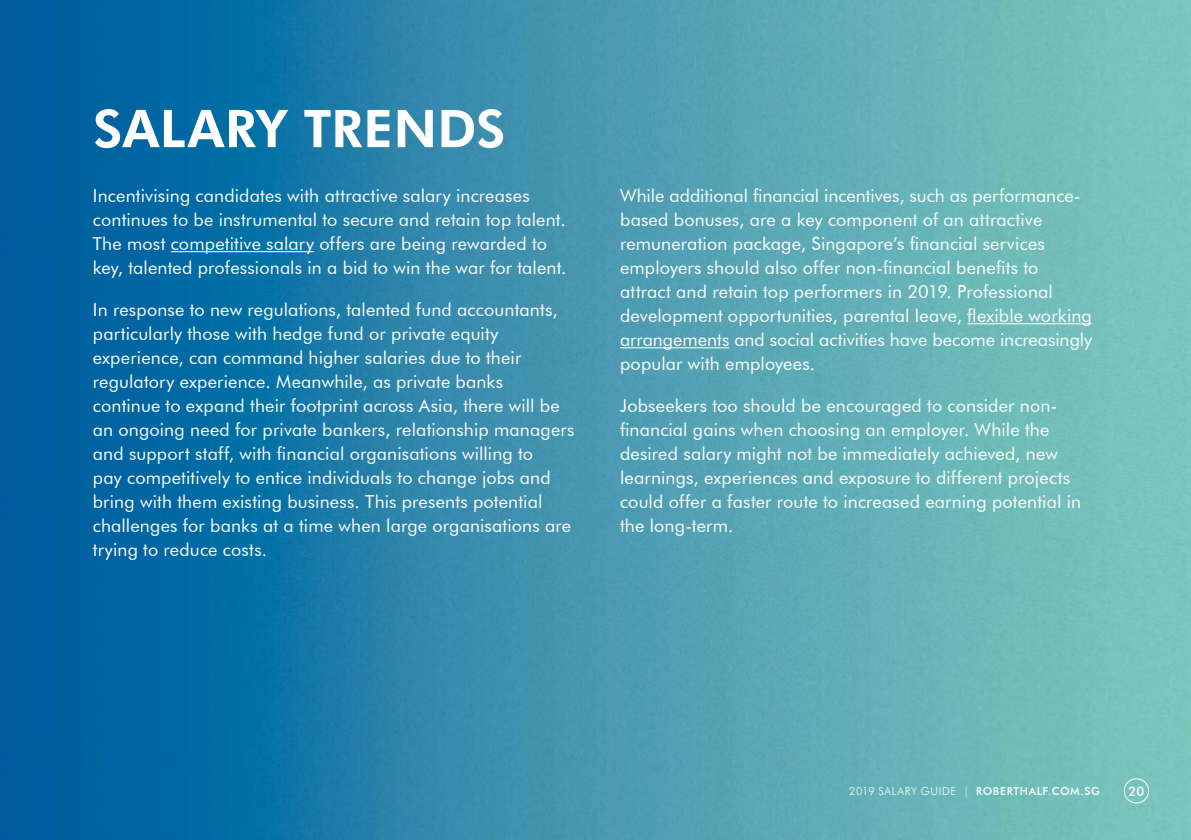
<style>
.page{position:relative;width:1191px;height:840px;background:#fff}
.page>*{position:absolute;margin:0;border:0;box-sizing:border-box;transform-origin:0 0}
.t1{font:800 52px "Futura BT";letter-spacing:.005em;color:#fff}
.t2{font:18px/24px "Futura BT";letter-spacing:.01em;color:#fff}
.t3{font:500 13px "Futura BT";color:#fff}
.t4{font:500 11px "Futura BT";letter-spacing:.06em;color:#fff}
.s1{font-weight:300}
</style>
<div class="page">
<img style="left:0;top:0;width:1191px;height:839px">
<hr style="left:171px;top:251px;width:143px;height:1px;background:#fff">
<hr style="left:967px;top:323px;width:124px;height:1px;background:#fff">
<hr style="left:620px;top:347px;width:109px;height:1px;background:#fff">
<div style="left:1124px;top:778px;width:24px;height:24px;border:1px solid #fff;border-radius:50%"></div>
<h1 class="t1" style="left:93px;top:97px;width:413px">SALARY TRENDS</h1>
<p class="t2" style="left:93px;top:183px;width:475px">Incentivising candidates with attractive salary increases continues to be instrumental to secure and retain top talent.<br>The most competitive salary offers are being rewarded to key, talented professionals in a bid to win the war for talent.</p>
<p class="t2" style="left:93px;top:297px;width:483px">In response to new regulations, talented fund accountants, particularly those with hedge fund or private equity experience, can command higher salaries due to their regulatory experience. Meanwhile, as private banks continue to expand their footprint across Asia, there will be an ongoing need for private bankers, relationship managers and support staff, with financial organisations willing to<br>pay competitively to entice individuals to change jobs and bring with them existing business. This presents potential challenges for banks at a time when large organisations are trying to reduce costs.</p>
<p class="t2" style="left:620px;top:183px;width:473px">While additional financial incentives, such as performance&shy;based bonuses, are a key component of an attractive remuneration package, Singapore’s financial services employers should also offer non-financial benefits to attract and retain top performers in 2019. Professional development opportunities, parental leave, flexible working arrangements and social activities have become increasingly popular with employees.</p>
<p class="t2" style="left:620px;top:393px;width:462px">Jobseekers too should be encouraged to consider non&shy;financial gains when choosing an employer. While the desired salary might not be immediately achieved, new learnings, experiences and exposure to different projects could offer a faster route to increased earning potential in the long-term.</p>
<p class="t4" style="left:849px;top:784px;width:252px"><span class="s1">2019 SALARY GUIDE |</span> ROBERTHALF.COM.SG</p>
<p class="t3" style="left:1128px;top:782px;width:17px">20</p>
</div>
